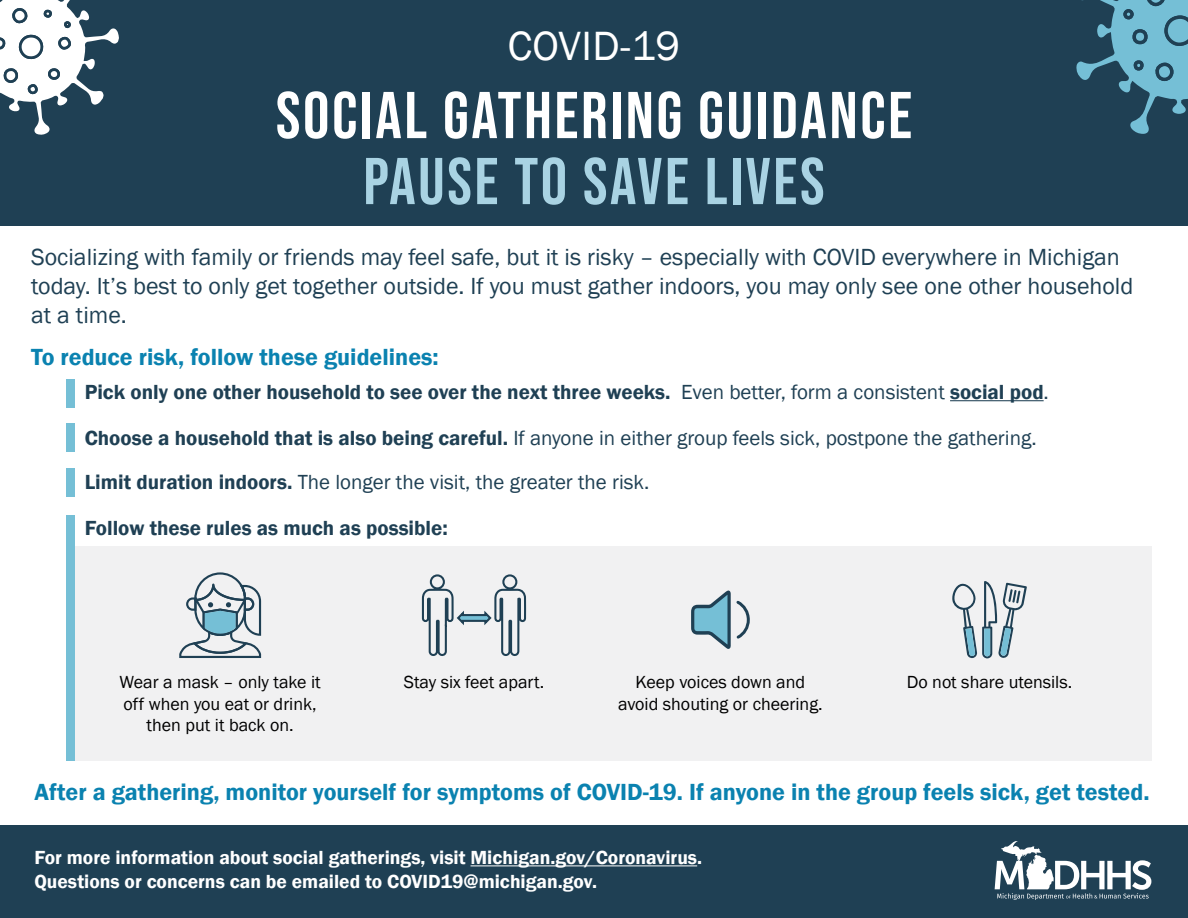
<style>
.page{position:relative;width:1188px;height:918px;background:#fff}
.page>*{position:absolute;margin:0;border:0;box-sizing:border-box;transform-origin:0 0}
.t1{font:66px "Bebas Neue";letter-spacing:.04em;color:#fff}
.t2{font:66px "Bebas Neue";letter-spacing:.04em;color:#a9d3e3}
.t3{font:42px "Franklin Gothic";letter-spacing:.01em;color:#fff}
.t4{font:24px/28.8px "Franklin Gothic";color:#1f4054}
.t5{font:600 24px "Franklin Gothic";color:#0a82b0}
.t6{font:21px "Franklin Gothic";color:#1f4054}
.t7{font:600 21px "Franklin Gothic";color:#1f4054}
.bullet{font:600 19.5px/23.4px "Franklin Gothic";color:#fff}
.t8{font:18px/21.6px "Franklin Gothic";color:#000;text-align:center}
.s1{font-weight:400}
.s2{font-weight:600}
</style>
<div class="page">
<div style="left:0;top:0;width:1188px;height:226px;background:#1f4054"></div>
<div style="left:0;top:825px;width:1188px;height:93px;background:#1f4054"></div>
<svg style="left:1076px;top:0;width:112px;height:134px"></svg>
<div style="left:1134px;top:31px;width:12px;height:12px;background:#75bfd6;border-radius:50%"></div>
<div style="left:1133px;top:29px;width:15px;height:15px;border:3px solid #1f4054;border-radius:50%"></div>
<div style="left:1123px;top:9px;width:11px;height:11px;border:3px solid #1f4054;border-radius:50%"></div>
<div style="left:1134px;top:60px;width:10px;height:11px;border:3px solid #1f4054;border-radius:3px"></div>
<svg style="left:995px;top:841px;width:156px;height:59px"></svg>
<hr style="left:471px;top:865px;width:226px;height:1px;background:#fff">
<svg style="left:0;top:0;width:119px;height:135px"></svg>
<div style="left:64px;top:21px;width:7px;height:7px;border:3px solid #1f4054;border-radius:2px"></div>
<hr style="left:950px;top:400px;width:94px;height:1px;background:#1f4054">
<div style="left:66px;top:379px;width:9px;height:29px;background:#75bfd6"></div>
<div style="left:66px;top:423px;width:9px;height:28px;background:#75bfd6"></div>
<div style="left:66px;top:468px;width:9px;height:29px;background:#75bfd6"></div>
<div style="left:66px;top:546px;width:1085px;height:215px;background:#f1f1f2"></div>
<svg style="left:179px;top:572px;width:82px;height:86px"></svg>
<svg style="left:421px;top:574px;width:106px;height:82px"></svg>
<svg style="left:691px;top:591px;width:59px;height:58px"></svg>
<div style="left:66px;top:515px;width:9px;height:246px;background:#75bfd6"></div>
<svg style="left:952px;top:581px;width:75px;height:77px"></svg>
<p class="t3" style="left:508px;top:20px;width:174px">COVID-19</p>
<p class="t1" style="left:276px;top:78px;width:638px">SOCIAL GATHERING GUIDANCE</p>
<p class="t2" style="left:363px;top:144px;width:463px">PAUSE TO SAVE LIVES</p>
<p class="t4" style="left:31px;top:244px;width:1104px">Socializing with family or friends may feel safe, but it is risky – especially with COVID everywhere in Michigan today. It’s best to only get together outside. If you must gather indoors, you may only see one other household at a time.</p>
<p class="t5" style="left:31px;top:343px;width:409px">To reduce risk, follow these guidelines:</p>
<p class="t7" style="left:85px;top:379px;width:966px">Pick only one other household to see over the next three weeks. <span class="s1">Even better, form a consistent</span> social pod<span class="s1">.</span></p>
<p class="t6" style="left:85px;top:424px;width:953px"><span class="s2">Choose a household that is also being careful.</span> If anyone in either group feels sick, postpone the gathering.</p>
<p class="t6" style="left:85px;top:469px;width:566px"><span class="s2">Limit duration indoors.</span> The longer the visit, the greater the risk.</p>
<p class="t7" style="left:85px;top:515px;width:365px">Follow these rules as much as possible:</p>
<p class="t8" style="left:120px;top:672px;width:203px">Wear a mask – only take it</p>
<p class="t8" style="left:404px;top:672px;width:142px">Stay six feet apart.</p>
<p class="t8" style="left:124px;top:693px;width:195px">off when you eat or drink, then put it back on.</p>
<p class="t8" style="left:636px;top:672px;width:171px">Keep voices down and</p>
<p class="t8" style="left:907px;top:672px;width:167px">Do not share utensils.</p>
<p class="t8" style="left:618px;top:693px;width:206px">avoid shouting or cheering.</p>
<p class="t5" style="left:34px;top:777px;width:1117px">After a gathering, monitor yourself for symptoms of COVID-19. If anyone in the group feels sick, get tested.</p>
<p class="bullet" style="left:34px;top:846px;width:669px">For more information about social gatherings, visit Michigan.gov/Coronavirus.<br>Questions or concerns can be emailed to COVID19@michigan.gov.</p>
</div>
